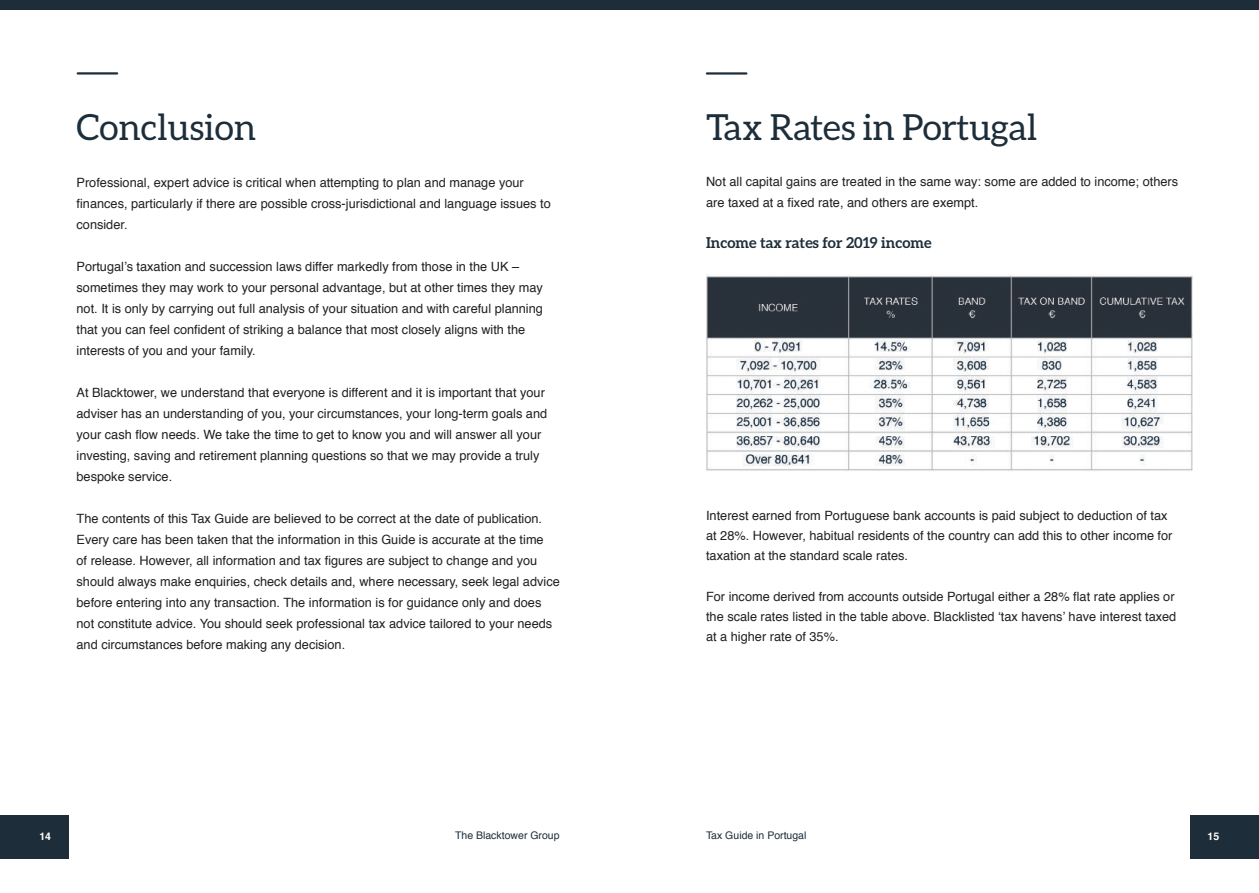
<style>
.page{position:relative;width:1259px;height:893px;background:#fff}
.page>*{position:absolute;margin:0;border:0;box-sizing:border-box;transform-origin:0 0}
.t1{font:36px "Aleo";letter-spacing:-.01em;color:#1d2e3a}
.t2{font:700 15px "Aleo";color:#1d2e3a}
.t3{font:12.75px/21px "Helvetica";color:#231f20}
.t4{font:10.5px "Helvetica";color:#1d2e3a}
.t5{font:700 10.5px "Helvetica";color:#fff}
</style>
<div class="page">
<div style="left:0;top:0;width:1259px;height:9px;background:#1d2e3a"></div>
<div style="left:0;top:815px;width:68px;height:44px;background:#1d2e3a"></div>
<div style="left:1191px;top:815px;width:68px;height:44px;background:#1d2e3a"></div>
<hr style="left:78px;top:72px;width:39px;height:3px;background:#1d2e3a">
<hr style="left:707px;top:72px;width:39px;height:3px;background:#1d2e3a">
<img style="left:706px;top:274px;width:486px;height:198px">
<h1 class="t1" style="left:77px;top:106px;width:181px">Conclusion</h1>
<p class="t3" style="left:77px;top:172px;width:476px">Professional, expert advice is critical when attempting to plan and manage your finances, particularly if there are possible cross-jurisdictional and language issues to consider.</p>
<p class="t3" style="left:77px;top:256px;width:468px">Portugal’s taxation and succession laws differ markedly from those in the UK – sometimes they may work to your personal advantage, but at other times they may not. It is only by carrying out full analysis of your situation and with careful planning that you can feel confident of striking a balance that most closely aligns with the interests of you and your family.</p>
<p class="t3" style="left:77px;top:382px;width:472px">At Blacktower, we understand that everyone is different and it is important that your adviser has an understanding of you, your circumstances, your long-term goals and your cash flow needs. We take the time to get to know you and will answer all your investing, saving and retirement planning questions so that we may provide a truly bespoke service.</p>
<p class="t3" style="left:77px;top:508px;width:485px">The contents of this Tax Guide are believed to be correct at the date of publication.<br>Every care has been taken that the information in this Guide is accurate at the time<br>of release. However, all information and tax figures are subject to change and you should always make enquiries, check details and, where necessary, seek legal advice before entering into any transaction. The information is for guidance only and does not constitute advice. You should seek professional tax advice tailored to your needs and circumstances before making any decision.</p>
<h1 class="t1" style="left:706px;top:107px;width:333px">Tax Rates in Portugal</h1>
<p class="t3" style="left:706px;top:172px;width:473px;line-height:20.2px">Not all capital gains are treated in the same way: some are added to income; others are taxed at a fixed rate, and others are exempt.</p>
<p class="t2" style="left:706px;top:234px;width:227px">Income tax rates for 2019 income</p>
<p class="t3" style="left:706px;top:505px;width:468px;line-height:20.2px">Interest earned from Portuguese bank accounts is paid subject to deduction of tax at 28%. However, habitual residents of the country can add this to other income for taxation at the standard scale rates.</p>
<p class="t3" style="left:706px;top:586px;width:472px;line-height:20.2px">For income derived from accounts outside Portugal either a 28% flat rate applies or the scale rates listed in the table above. Blacklisted ‘tax havens’ have interest taxed at a higher rate of 35%.</p>
<p class="t5" style="left:39px;top:827px;width:13px">14</p>
<p class="t4" style="left:706px;top:827px;width:102px">Tax Guide in Portugal</p>
<p class="t5" style="left:1207px;top:827px;width:13px">15</p>
<p class="t4" style="left:455px;top:827px;width:106px">The Blacktower Group</p>
</div>
